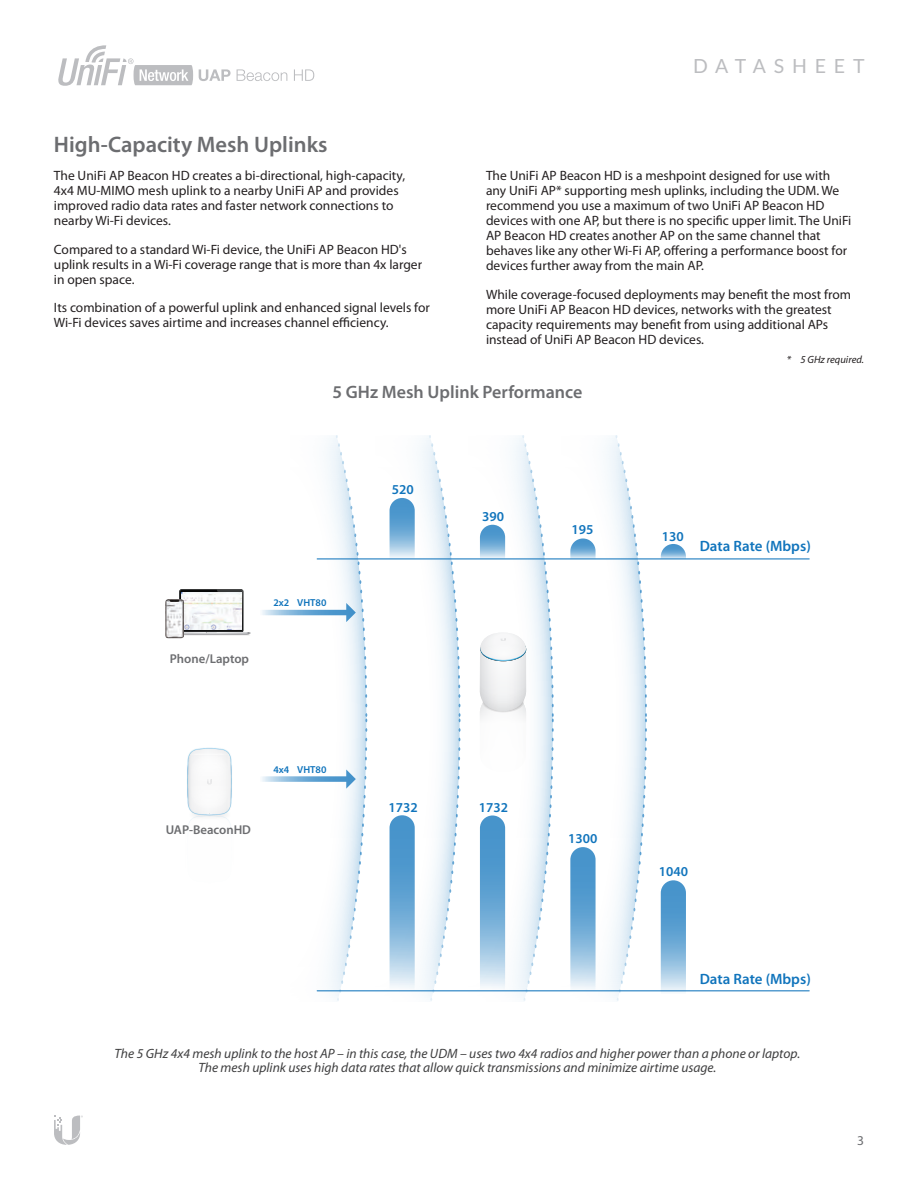
<style>
.page{position:relative;width:918px;height:1188px;background:#fff}
.page>*{position:absolute;margin:0;border:0;box-sizing:border-box;transform-origin:0 0}
.Heading_1{font:600 22.5px "Myriad Pro";color:#6c6d70}
.t1{font:19.5px "Lato";letter-spacing:.4em;color:#bcbdc0}
.Diagram_Title{font:600 18px "Myriad Pro";color:#6c6d70}
.t2{font:600 15px "Myriad Pro";color:#1074bc}
.t3{font:600 13.65px "Myriad Pro";color:#1074bc}
.Body{font:13.5px/15px "Myriad Pro";color:#231f20}
.t4{font:italic 13.5px/13.5px "Myriad Pro";color:#3e3e3f;text-align:center}
.t5{font:13.5px "Myriad Pro";color:#6c6d70}
.t6{font:600 12.75px "Myriad Pro";color:#6c6d70}
.t7{font:italic 10.5px "Myriad Pro";color:#231f20}
.t8{font:600 10.2px "Myriad Pro";color:#1074bc}
</style>
<div class="page">
<svg style="left:316px;top:435px;width:51px;height:566px"></svg>
<svg style="left:375px;top:435px;width:86px;height:566px"></svg>
<svg style="left:468px;top:435px;width:86px;height:566px"></svg>
<svg style="left:562px;top:435px;width:85px;height:566px"></svg>
<hr style="left:317px;top:990px;width:493px;height:1px;background:#1074bc">
<svg style="left:480px;top:633px;width:46px;height:139px"></svg>
<hr style="left:317px;top:558px;width:493px;height:1px;background:#1074bc">
<img style="left:187px;top:747px;width:45px;height:74px">
<svg style="left:262px;top:769px;width:94px;height:20px"></svg>
<svg style="left:262px;top:603px;width:94px;height:19px"></svg>
<svg style="left:661px;top:544px;width:25px;height:15px"></svg>
<svg style="left:570px;top:538px;width:26px;height:21px"></svg>
<svg style="left:480px;top:525px;width:25px;height:34px"></svg>
<svg style="left:390px;top:498px;width:25px;height:61px;background:#7fb4db"></svg>
<svg style="left:390px;top:815px;width:25px;height:175px;background:#7db3da"></svg>
<svg style="left:480px;top:815px;width:25px;height:176px;background:#7cb2d9"></svg>
<svg style="left:570px;top:847px;width:26px;height:144px;background:#7fb4da"></svg>
<svg style="left:661px;top:880px;width:25px;height:112px;background:#79b1d9"></svg>
<svg style="left:172px;top:589px;width:78px;height:47px"></svg>
<img style="left:181px;top:592px;width:60px;height:38px">
<img style="left:165px;top:600px;width:19px;height:38px">
<svg style="left:58px;top:45px;width:135px;height:41px"></svg>
<svg style="left:199px;top:69px;width:32px;height:12px"></svg>
<svg style="left:237px;top:69px;width:50px;height:12px"></svg>
<svg style="left:294px;top:69px;width:20px;height:12px"></svg>
<svg style="left:54px;top:1116px;width:29px;height:29px"></svg>
<p class="Heading_1" style="left:54px;top:130px;width:275px">High-Capacity Mesh Uplinks</p>
<p class="Body" style="left:54px;top:168px;width:353px">The UniFi AP Beacon HD creates a bi-directional, high-capacity, 4x4 MU‑MIMO mesh uplink to a nearby UniFi AP and provides improved radio data rates and faster network connections to nearby Wi-Fi devices.</p>
<p class="Body" style="left:54px;top:242px;width:370px">Compared to a standard Wi-Fi device, the UniFi AP Beacon HD's uplink results in a Wi-Fi coverage range that is more than 4x larger in open space.</p>
<p class="Body" style="left:54px;top:300px;width:377px">Its combination of a powerful uplink and enhanced signal levels for<br>Wi‑Fi devices saves airtime and increases channel efficiency.</p>
<h2 class="t1" style="left:693px;top:52px;width:173px">DATASHEET</h2>
<p class="Body" style="left:486px;top:168px;width:367px">The UniFi AP Beacon HD is a meshpoint designed for use with any UniFi AP* supporting mesh uplinks, including the UDM. We recommend you use a maximum of two UniFi AP Beacon HD devices with one AP, but there is no specific upper limit. The UniFi AP Beacon HD creates another AP on the same channel that behaves like any other Wi-Fi AP, offering a performance boost for devices further away from the main AP.</p>
<p class="Body" style="left:486px;top:287px;width:367px">While coverage-focused deployments may benefit the most from more UniFi AP Beacon HD devices, networks with the greatest capacity requirements may benefit from using additional APs instead of UniFi AP Beacon HD devices.</p>
<p class="t7" style="left:787px;top:353px;width:79px">* 5 GHz required.</p>
<p class="Diagram_Title" style="left:332px;top:380px;width:251px">5 GHz Mesh Uplink Performance</p>
<p class="t6" style="left:170px;top:651px;width:81px">Phone/Laptop</p>
<p class="t8" style="left:273px;top:597px;width:55px">2x2 VHT80</p>
<p class="t6" style="left:166px;top:822px;width:87px">UAP-BeaconHD</p>
<p class="t8" style="left:273px;top:763px;width:55px">4x4 VHT80</p>
<p class="t3" style="left:392px;top:481px;width:23px">520</p>
<p class="t3" style="left:482px;top:508px;width:23px">390</p>
<p class="t3" style="left:572px;top:521px;width:23px">195</p>
<p class="t3" style="left:662px;top:528px;width:23px">130</p>
<p class="t2" style="left:700px;top:537px;width:113px">Data Rate (Mbps)</p>
<p class="t3" style="left:389px;top:798px;width:31px">1732</p>
<p class="t3" style="left:479px;top:798px;width:31px">1732</p>
<p class="t3" style="left:568px;top:830px;width:31px">1300</p>
<p class="t3" style="left:659px;top:863px;width:31px">1040</p>
<p class="t2" style="left:700px;top:969px;width:113px">Data Rate (Mbps)</p>
<p class="t4" style="left:115px;top:1047px;width:687px">The 5 GHz 4x4 mesh uplink to the host AP – in this case, the UDM – uses two 4x4 radios and higher power than a phone or laptop.<br>The mesh uplink uses high data rates that allow quick transmissions and minimize airtime usage.</p>
<p class="t5" style="left:857px;top:1132px;width:8px">3</p>
</div>
